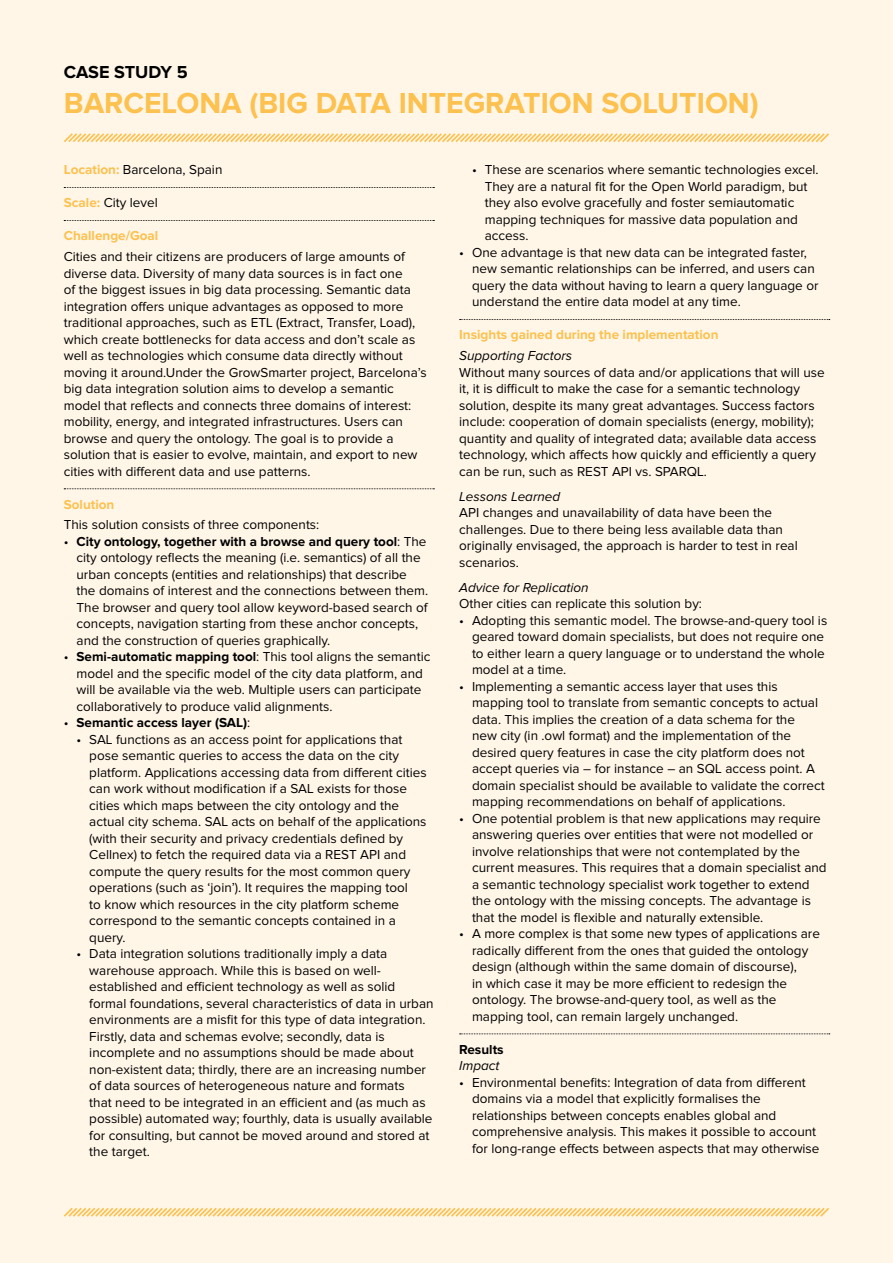
<style>
.page{position:relative;width:893px;height:1263px;background:#fff6e8}
.page>*{position:absolute;margin:0;border:0;box-sizing:border-box;transform-origin:0 0}
.t1{font:700 30px "Proxima Nova";color:#fcc14f}
.t2{font:700 18px "Proxima Nova";letter-spacing:-.005em;color:#000}
.t3{font:13.5px/16.5px "Proxima Nova";color:#000}
.t4{font:700 13.5px "Proxima Nova";color:#fcc14f}
.t5{font:italic 13.5px "Proxima Nova";color:#000}
.t6{font:700 13.5px "Proxima Nova";color:#000}
.s1{font-weight:700;color:#fcc14f}
.s2{font-weight:700}
.s3{font-weight:400}
</style>
<div class="page">
<svg style="left:64px;top:133px;width:765px;height:9px"></svg>
<svg style="left:64px;top:187px;width:370px;height:1px"></svg>
<svg style="left:64px;top:220px;width:370px;height:1px"></svg>
<svg style="left:64px;top:488px;width:370px;height:1px"></svg>
<svg style="left:460px;top:319px;width:370px;height:1px"></svg>
<svg style="left:460px;top:1033px;width:370px;height:1px"></svg>
<svg style="left:64px;top:1207px;width:765px;height:10px"></svg>
<h2 class="t2" style="left:64px;top:62px;width:125px">CASE STUDY 5</h2>
<h1 class="t1" style="left:64px;top:85px;width:696px">BARCELONA (BIG DATA INTEGRATION SOLUTION)</h1>
<p class="t3" style="left:64px;top:162px;width:160px"><span class="s1">Location:</span> Barcelona, Spain</p>
<p class="t3" style="left:64px;top:195px;width:96px"><span class="s1">Scale:</span> City level</p>
<p class="t4" style="left:64px;top:228px;width:96px">Challenge/Goal</p>
<p class="t3" style="left:64px;top:249px;width:364px">Cities and their citizens are producers of large amounts of diverse data. Diversity of many data sources is in fact one<br>of the biggest issues in big data processing. Semantic data integration offers unique advantages as opposed to more traditional approaches, such as ETL (Extract, Transfer, Load), which create bottlenecks for data access and don’t scale as well as technologies which consume data directly without moving it around.Under the GrowSmarter project, Barcelona’s big data integration solution aims to develop a semantic model that reflects and connects three domains of interest: mobility, energy, and integrated infrastructures. Users can browse and query the ontology. The goal is to provide a solution that is easier to evolve, maintain, and export to new cities with different data and use patterns.</p>
<p class="t4" style="left:64px;top:496px;width:52px">Solution</p>
<p class="t3" style="left:64px;top:517px;width:257px">This solution consists of three components:</p>
<p class="t3" style="left:77px;top:534px;width:353px;text-indent:-13px">• <span class="s2">City ontology, together with a browse and query tool</span>: The city ontology reflects the meaning (i.e. semantics) of all the urban concepts (entities and relationships) that describe the domains of interest and the connections between them.<br>The browser and query tool allow keyword-based search of concepts, navigation starting from these anchor concepts, and the construction of queries graphically.</p>
<p class="t3" style="left:77px;top:649px;width:355px;text-indent:-13px">• <span class="s2">Semi-automatic mapping tool</span>: This tool aligns the semantic model and the specific model of the city data platform, and will be available via the web. Multiple users can participate collaboratively to produce valid alignments.</p>
<p class="t6" style="left:64px;top:715px;width:188px"><span class="s3">•</span> Semantic access layer (SAL)<span class="s3">:</span></p>
<p class="t3" style="left:89px;top:732px;width:339px;text-indent:-13px">• SAL functions as an access point for applications that pose semantic queries to access the data on the city platform. Applications accessing data from different cities can work without modification if a SAL exists for those cities which maps between the city ontology and the actual city schema. SAL acts on behalf of the applications (with their security and privacy credentials defined by Cellnex) to fetch the required data via a REST API and compute the query results for the most common query operations (such as ‘join’). It requires the mapping tool<br>to know which resources in the city platform scheme correspond to the semantic concepts contained in a query.</p>
<p class="t3" style="left:89px;top:946px;width:346px;text-indent:-13px">• Data integration solutions traditionally imply a data warehouse approach. While this is based on well&shy;established and efficient technology as well as solid formal foundations, several characteristics of data in urban environments are a misfit for this type of data integration.<br>Firstly, data and schemas evolve; secondly, data is incomplete and no assumptions should be made about non-existent data; thirdly, there are an increasing number of data sources of heterogeneous nature and formats<br>that need to be integrated in an efficient and (as much as possible) automated way; fourthly, data is usually available for consulting, but cannot be moved around and stored at the target.</p>
<p class="t3" style="left:485px;top:162px;width:335px;text-indent:-13px">• These are scenarios where semantic technologies excel.<br>They are a natural fit for the Open World paradigm, but they also evolve gracefully and foster semiautomatic mapping techniques for massive data population and access.</p>
<p class="t3" style="left:472px;top:245px;width:348px;text-indent:-13px">• One advantage is that new data can be integrated faster, new semantic relationships can be inferred, and users can query the data without having to learn a query language or understand the entire data model at any time.</p>
<p class="t4" style="left:459px;top:327px;width:261px">Insights gained during the implementation</p>
<p class="t5" style="left:459px;top:348px;width:114px">Supporting Factors</p>
<p class="t3" style="left:459px;top:364px;width:367px">Without many sources of data and/or applications that will use it, it is difficult to make the case for a semantic technology solution, despite its many great advantages. Success factors include: cooperation of domain specialists (energy, mobility); quantity and quality of integrated data; available data access technology, which affects how quickly and efficiently a query can be run, such as REST API vs. SPARQL.</p>
<p class="t5" style="left:459px;top:489px;width:103px">Lessons Learned</p>
<p class="t3" style="left:459px;top:505px;width:340px">API changes and unavailability of data have been the challenges. Due to there being less available data than originally envisaged, the approach is harder to test in real scenarios.</p>
<p class="t5" style="left:459px;top:580px;width:131px">Advice for Replication</p>
<p class="t3" style="left:459px;top:596px;width:244px">Other cities can replicate this solution by:</p>
<p class="t3" style="left:472px;top:612px;width:357px;text-indent:-13px">• Adopting this semantic model. The browse-and-query tool is geared toward domain specialists, but does not require one to either learn a query language or to understand the whole model at a time.</p>
<p class="t3" style="left:472px;top:678px;width:354px;text-indent:-13px">• Implementing a semantic access layer that uses this mapping tool to translate from semantic concepts to actual data. This implies the creation of a data schema for the<br>new city (in .owl format) and the implementation of the desired query features in case the city platform does not accept queries via – for instance – an SQL access point. A domain specialist should be available to validate the correct mapping recommendations on behalf of applications.</p>
<p class="t3" style="left:472px;top:810px;width:356px;text-indent:-13px">• One potential problem is that new applications may require answering queries over entities that were not modelled or involve relationships that were not contemplated by the current measures. This requires that a domain specialist and a semantic technology specialist work together to extend the ontology with the missing concepts. The advantage is that the model is flexible and naturally extensible.</p>
<p class="t3" style="left:472px;top:926px;width:349px;text-indent:-13px">• A more complex is that some new types of applications are radically different from the ones that guided the ontology design (although within the same domain of discourse),<br>in which case it may be more efficient to redesign the ontology. The browse-and-query tool, as well as the mapping tool, can remain largely unchanged.</p>
<p class="t6" style="left:459px;top:1041px;width:46px">Results</p>
<p class="t5" style="left:459px;top:1058px;width:42px">Impact</p>
<p class="t3" style="left:472px;top:1074px;width:349px;text-indent:-13px">• Environmental benefits: Integration of data from different domains via a model that explicitly formalises the relationships between concepts enables global and comprehensive analysis. This makes it possible to account for long-range effects between aspects that may otherwise</p>
</div>
